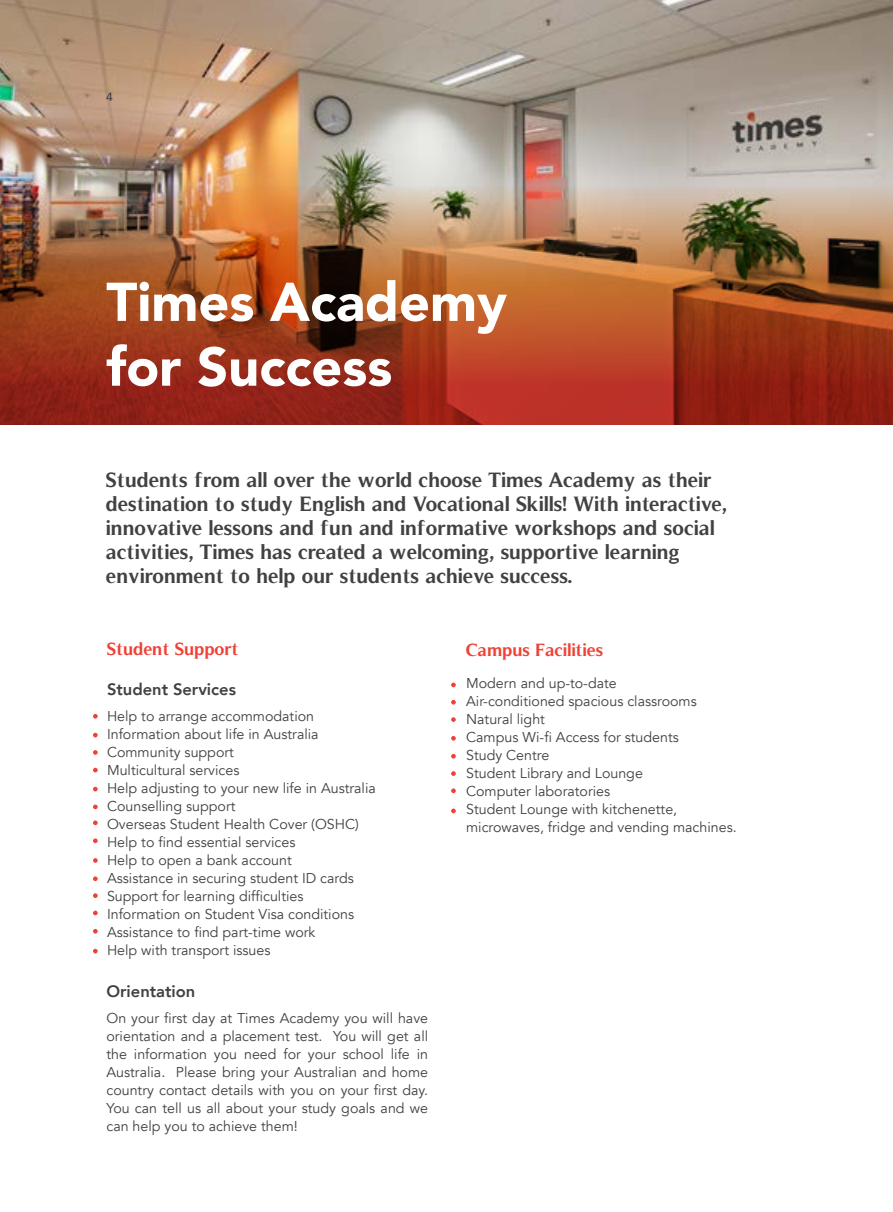
<style>
.page{position:relative;width:893px;height:1212px;background:#fff}
.page>*{position:absolute;margin:0;border:0;box-sizing:border-box;transform-origin:0 0}
.t1{font:900 54px/64.8px "Avenir";color:#fff}
.t2{font:700 21px/24px "Timeless";color:#414042}
.t3{font:700 18px "Timeless";color:#ef4136}
.t4{font:800 16.5px "Avenir";color:#414042}
.t5{font:14.25px/18px "Avenir";color:#414042}
.t6{font:500 12px "Avenir";color:#414042}
</style>
<div class="page">
<img style="left:0;top:0;width:893px;height:132px">
<img style="left:0;top:132px;width:893px;height:292px">
<svg style="left:93px;top:714px;width:5px;height:5px"></svg>
<svg style="left:93px;top:733px;width:5px;height:4px"></svg>
<svg style="left:93px;top:750px;width:5px;height:5px"></svg>
<svg style="left:93px;top:768px;width:5px;height:4px"></svg>
<svg style="left:93px;top:787px;width:5px;height:4px"></svg>
<svg style="left:93px;top:804px;width:5px;height:5px"></svg>
<svg style="left:93px;top:820px;width:5px;height:5px"></svg>
<svg style="left:93px;top:838px;width:5px;height:5px"></svg>
<svg style="left:93px;top:858px;width:5px;height:5px"></svg>
<svg style="left:93px;top:893px;width:5px;height:5px"></svg>
<svg style="left:93px;top:910px;width:5px;height:5px"></svg>
<svg style="left:93px;top:929px;width:5px;height:4px"></svg>
<svg style="left:93px;top:949px;width:5px;height:4px"></svg>
<svg style="left:451px;top:682px;width:5px;height:5px"></svg>
<svg style="left:451px;top:700px;width:5px;height:4px"></svg>
<svg style="left:451px;top:717px;width:5px;height:5px"></svg>
<svg style="left:451px;top:736px;width:5px;height:5px"></svg>
<svg style="left:451px;top:754px;width:5px;height:4px"></svg>
<svg style="left:451px;top:771px;width:5px;height:5px"></svg>
<svg style="left:451px;top:788px;width:5px;height:5px"></svg>
<svg style="left:451px;top:808px;width:5px;height:5px"></svg>
<svg style="left:93px;top:876px;width:5px;height:5px"></svg>
<p class="t6" style="left:106px;top:87px;width:8px">4</p>
<h1 class="t1" style="left:106px;top:268px;width:402px">Times Academy for Success</h1>
<p class="t2" style="left:106px;top:468px;width:623px">Students from all over the world choose Times Academy as their destination to study English and Vocational Skills! With interactive, innovative lessons and fun and informative workshops and social activities, Times has created a welcoming, supportive learning environment to help our students achieve success.</p>
<p class="t3" style="left:107px;top:638px;width:133px">Student Support</p>
<p class="t3" style="left:466px;top:639px;width:139px">Campus Facilities</p>
<p class="t5" style="left:466px;top:674px;width:272px">Modern and up-to-date<br>Air-conditioned spacious classrooms<br>Natural light<br>Campus Wi-fi Access for students<br>Study Centre<br>Student Library and Lounge<br>Computer laboratories<br>Student Lounge with kitchenette, microwaves, fridge and vending machines.</p>
<p class="t4" style="left:107px;top:676px;width:130px">Student Services</p>
<p class="t5" style="left:107px;top:708px;width:270px">Help to arrange accommodation<br>Information about life in Australia<br>Community support<br>Multicultural services<br>Help adjusting to your new life in Australia<br>Counselling support<br>Overseas Student Health Cover (OSHC)<br>Help to find essential services<br>Help to open a bank account<br>Assistance in securing student ID cards<br>Support for learning difficulties<br>Information on Student Visa conditions<br>Assistance to find part-time work<br>Help with transport issues</p>
<p class="t4" style="left:106px;top:978px;width:90px">Orientation</p>
<p class="t5" style="left:106px;top:1009px;width:323px;text-align:justify">On your first day at Times Academy you will have orientation and a placement test. You will get all the information you need for your school life in Australia. Please bring your Australian and home country contact details with you on your first day.<br>You can tell us all about your study goals and we can help you to achieve them!</p>
</div>
